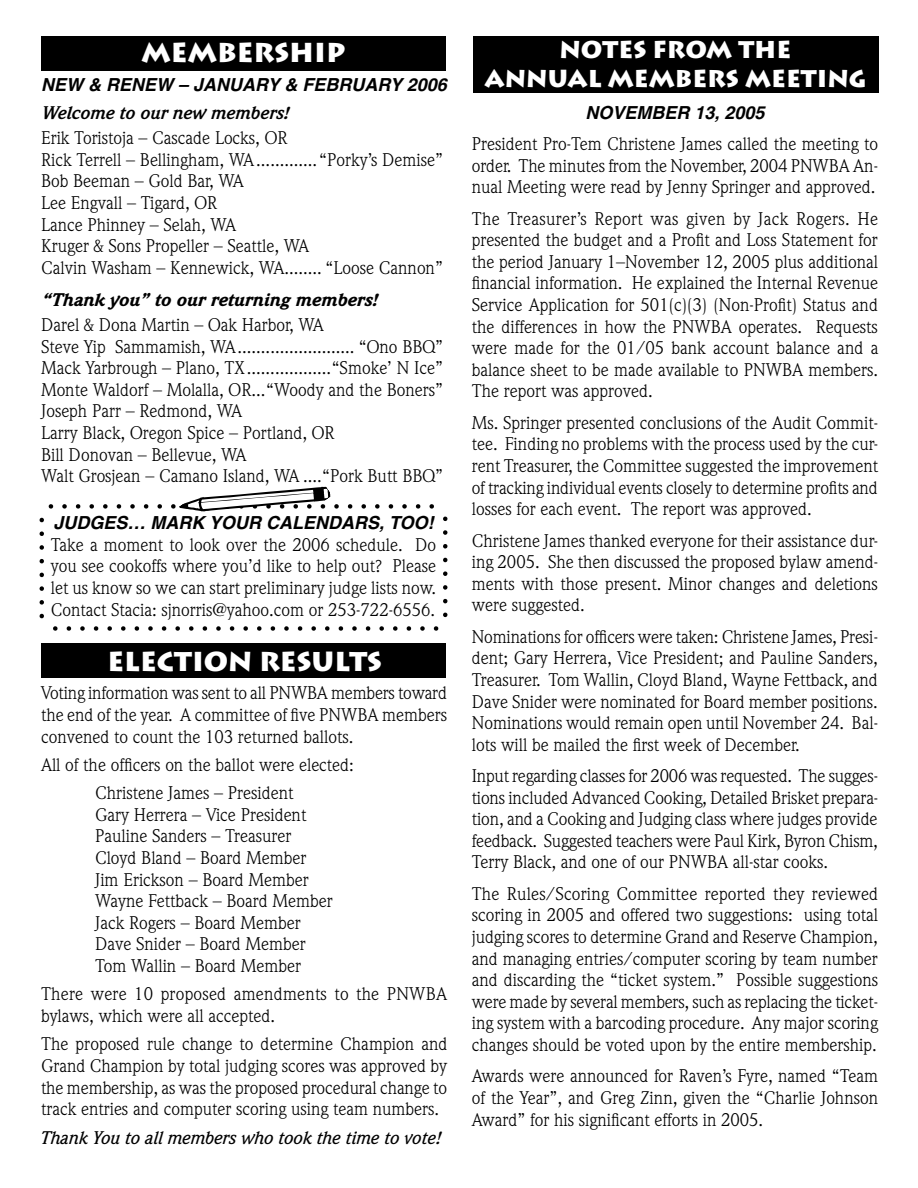
<style>
.page{position:relative;width:918px;height:1188px;background:#fff}
.page>*{position:absolute;margin:0;border:0;box-sizing:border-box;transform-origin:0 0}
.t1{font:900 27px "Lithos Pro";color:#fff}
.t2{font:900 24px/28.8px "Lithos Pro";color:#fff;text-align:center}
.Body_text{font:18px/21.6px "Weidemann";color:#000;text-align:justify}
.membership{font:18px "Weidemann";color:#000}
.Body_text-2{font:italic 700 18px "Helvetica";color:#000}
.Body_text-3{font:italic 500 18px "Weidemann";color:#000}
.t3{font:italic 900 18px "Weidemann";color:#000}
.t4{font:italic 700 18px "Weidemann";color:#000}
</style>
<div class="page">
<div style="left:41px;top:644px;width:405px;height:34px;background:#000"></div>
<div style="left:41px;top:36px;width:405px;height:34px;background:#000"></div>
<div style="left:473px;top:36px;width:405px;height:57px;background:#000"></div>
<svg style="left:40px;top:486px;width:408px;height:145px"></svg>
<p class="t1" style="left:142px;top:35px;width:205px">MEMBERSHIP</p>
<p class="Body_text-2" style="left:41px;top:74px;width:407px">NEW &amp; RENEW – JANUARY &amp; FEBRUARY 2006</p>
<p class="t4" style="left:41px;top:102px;width:249px">Welcome to our new members!</p>
<p class="membership" style="left:41px;top:127px;width:248px">Erik Toristoja – Cascade Locks, OR</p>
<p class="membership" style="left:41px;top:149px;width:404px">Rick Terrell – Bellingham, WA .............“Porky’s Demise”</p>
<p class="membership" style="left:41px;top:171px;width:204px">Bob Beeman – Gold Bar, WA</p>
<p class="membership" style="left:41px;top:192px;width:178px">Lee Engvall – Tigard, OR</p>
<p class="membership" style="left:41px;top:214px;width:197px">Lance Phinney – Selah, WA</p>
<p class="membership" style="left:41px;top:235px;width:270px">Kruger &amp; Sons Propeller – Seattle, WA</p>
<p class="membership" style="left:41px;top:257px;width:404px">Calvin Washam – Kennewick, WA ........ “Loose Cannon”</p>
<p class="t3" style="left:41px;top:289px;width:337px">“Thank you” to our returning members!</p>
<p class="membership" style="left:41px;top:314px;width:284px">Darel &amp; Dona Martin – Oak Harbor, WA</p>
<p class="membership" style="left:41px;top:336px;width:404px">Steve Yip Sammamish, WA ......................... “Ono BBQ”</p>
<p class="membership" style="left:41px;top:357px;width:404px">Mack Yarbrough – Plano, TX ..................“Smoke’ N Ice”</p>
<p class="membership" style="left:41px;top:379px;width:404px">Monte Waldorf – Molalla, OR ...“Woody and the Boners”</p>
<p class="membership" style="left:41px;top:401px;width:203px">Joseph Parr – Redmond, WA</p>
<p class="membership" style="left:41px;top:422px;width:295px">Larry Black, Oregon Spice – Portland, OR</p>
<p class="membership" style="left:41px;top:444px;width:207px">Bill Donovan – Bellevue, WA</p>
<p class="membership" style="left:41px;top:465px;width:404px">Walt Grosjean – Camano Island, WA ....“Pork Butt BBQ”</p>
<p class="Body_text-2" style="left:53px;top:512px;width:382px">JUDGES… MARK YOUR CALENDARS, TOO!</p>
<p class="Body_text" style="left:51px;top:534px;width:387px">Take a moment to look over the 2006 schedule. Do you see cookoffs where you’d like to help out? Please let us know so we can start preliminary judge lists now.<br>Contact Stacia: sjnorris@yahoo.com or 253-722-6556.</p>
<p class="t1" style="left:108px;top:645px;width:276px">ELECTION RESULTS</p>
<p class="Body_text" style="left:41px;top:682px;width:408px">Voting information was sent to all PNWBA members toward the end of the year. A committee of five PNWBA members convened to count the 103 returned ballots.</p>
<p class="Body_text" style="left:41px;top:754px;width:314px">All of the officers on the ballot were elected:</p>
<p class="Body_text" style="left:95px;top:782px;width:200px">Christene James – President</p>
<p class="Body_text" style="left:95px;top:804px;width:213px">Gary Herrera – Vice President</p>
<p class="Body_text" style="left:95px;top:825px;width:198px">Pauline Sanders – Treasurer</p>
<p class="Body_text" style="left:95px;top:847px;width:213px">Cloyd Bland – Board Member</p>
<p class="Body_text" style="left:95px;top:869px;width:215px">Jim Erickson – Board Member</p>
<p class="Body_text" style="left:95px;top:890px;width:239px">Wayne Fettback – Board Member</p>
<p class="Body_text" style="left:95px;top:912px;width:207px">Jack Rogers – Board Member</p>
<p class="Body_text" style="left:95px;top:933px;width:212px">Dave Snider – Board Member</p>
<p class="Body_text" style="left:95px;top:955px;width:208px">Tom Wallin – Board Member</p>
<p class="Body_text" style="left:41px;top:983px;width:408px">There were 10 proposed amendments to the PNWBA bylaws, which were all accepted.</p>
<p class="Body_text" style="left:41px;top:1033px;width:408px">The proposed rule change to determine Champion and Grand Champion by total judging scores was approved by the membership, as was the proposed procedural change to track entries and computer scoring using team numbers.</p>
<p class="Body_text-3" style="left:41px;top:1127px;width:402px">Thank You to all members who took the time to vote!</p>
<p class="t2" style="left:485px;top:36px;width:384px">NOTES FROM THE<br>ANNUAL MEMBERS MEETING</p>
<p class="Body_text-2" style="left:585px;top:101px;width:181px">NOVEMBER 13, 2005</p>
<p class="Body_text" style="left:472px;top:133px;width:408px">President Pro-Tem Christene James called the meeting to order. The minutes from the November, 2004 PNWBA An&shy;nual Meeting were read by Jenny Springer and approved.</p>
<p class="Body_text" style="left:472px;top:208px;width:408px">The Treasurer’s Report was given by Jack Rogers. He presented the budget and a Profit and Loss Statement for the period January 1–November 12, 2005 plus additional financial information. He explained the Internal Revenue Service Application for 501(c)(3) (Non-Profit) Status and the differences in how the PNWBA operates. Requests were made for the 01/05 bank account balance and a balance sheet to be made available to PNWBA members.<br>The report was approved.</p>
<p class="Body_text" style="left:472px;top:412px;width:408px">Ms. Springer presented conclusions of the Audit Commit&shy;tee. Finding no problems with the process used by the cur&shy;rent Treasurer, the Committee suggested the improvement of tracking individual events closely to determine profits and losses for each event. The report was approved.</p>
<p class="Body_text" style="left:472px;top:529px;width:408px">Christene James thanked everyone for their assistance dur&shy;ing 2005. She then discussed the proposed bylaw amend&shy;ments with those present. Minor changes and deletions were suggested.</p>
<p class="Body_text" style="left:472px;top:626px;width:408px">Nominations for officers were taken: Christene James, Presi&shy;dent; Gary Herrera, Vice President; and Pauline Sanders, Treasurer. Tom Wallin, Cloyd Bland, Wayne Fettback, and Dave Snider were nominated for Board member positions.<br>Nominations would remain open until November 24. Bal&shy;lots will be mailed the first week of December.</p>
<p class="Body_text" style="left:472px;top:765px;width:408px">Input regarding classes for 2006 was requested. The sugges&shy;tions included Advanced Cooking, Detailed Brisket prepara&shy;tion, and a Cooking and Judging class where judges provide feedback. Suggested teachers were Paul Kirk, Byron Chism, Terry Black, and one of our PNWBA all-star cooks.</p>
<p class="Body_text" style="left:472px;top:883px;width:408px">The Rules/Scoring Committee reported they reviewed scoring in 2005 and offered two suggestions: using total judging scores to determine Grand and Reserve Champion, and managing entries/computer scoring by team number and discarding the “ticket system.” Possible suggestions were made by several members, such as replacing the ticket&shy;ing system with a barcoding procedure. Any major scoring changes should be voted upon by the entire membership.</p>
<p class="Body_text" style="left:472px;top:1065px;width:408px">Awards were announced for Raven’s Fyre, named “Team of the Year”, and Greg Zinn, given the “Charlie Johnson Award” for his significant efforts in 2005.</p>
</div>
